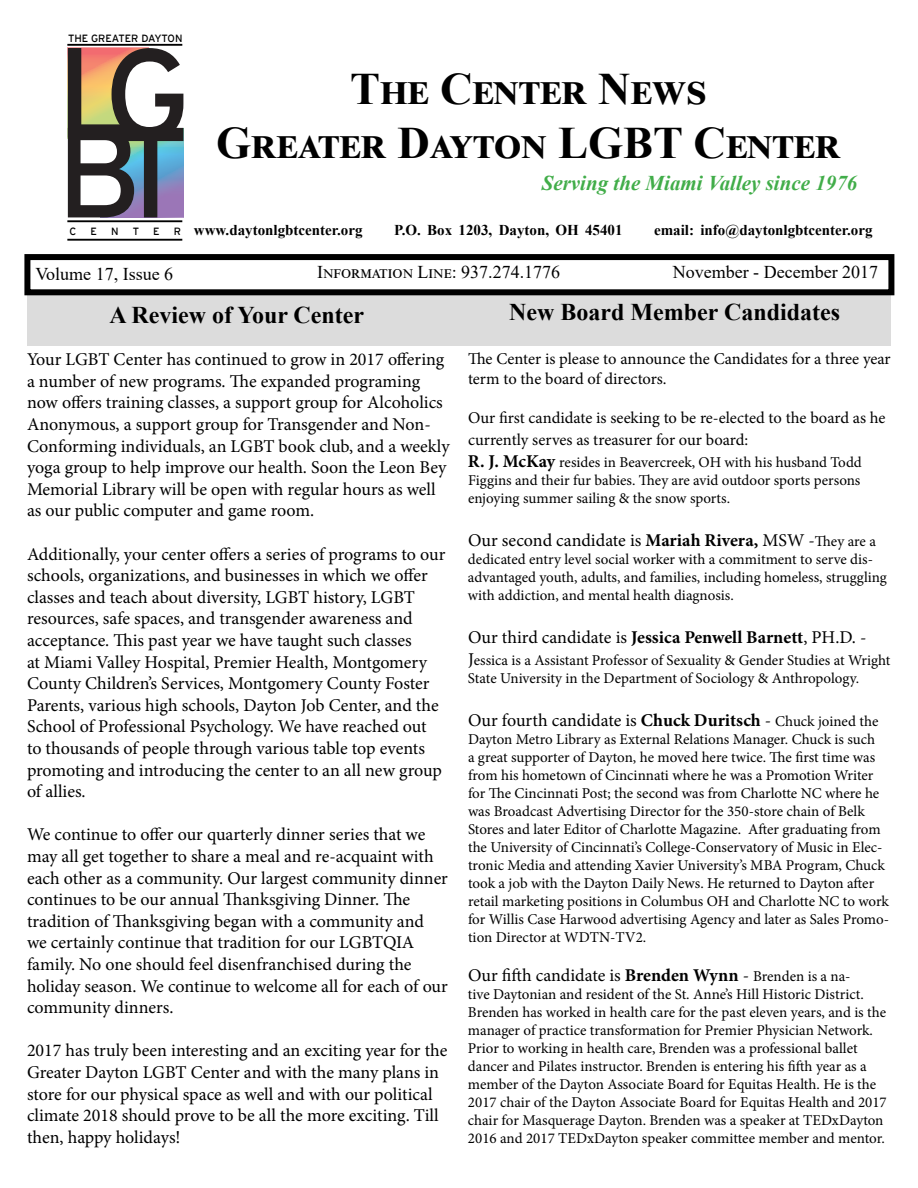
<style>
.page{position:relative;width:918px;height:1188px;background:#fff}
.page>*{position:absolute;margin:0;border:0;box-sizing:border-box;transform-origin:0 0}
.t1{font:700 45px/54px "Times New Roman";letter-spacing:.005em;color:#000;text-align:center}
.t2{font:36.9px "Interstate";color:#231f20}
.t3{font:700 24px "Times New Roman";color:#000}
.t4{font:italic 700 21px "Times New Roman";color:#41ad49}
.t5{font:18px/21.6px "Minion Pro";letter-spacing:-.005em;color:#000}
.t6{font:18px "Times New Roman";color:#000}
.t7{font:16.5px/19.8px "Minion Pro";letter-spacing:-.005em;color:#000}
.t8{font:15px/18px "Minion Pro";letter-spacing:-.005em;color:#000}
.t9{font:700 15px "Times New Roman";color:#000}
.t10{font:10.65px "Interstate";color:#231f20;scale:.94 1}
.t11{font:10.5px "Interstate";color:#000}
.s1{font-weight:700;font-size:18px}
.s2{font-weight:700}
.s3{font-size:15px}
.s4{font-size:18px}
</style>
<div class="page">
<hr style="left:67px;top:44px;width:115px;height:2px;background:#000">
<svg style="left:67px;top:48px;width:117px;height:174px"></svg>
<hr style="left:67px;top:220px;width:115px;height:2px;background:#000">
<hr style="left:67px;top:239px;width:115px;height:2px;background:#000">
<div style="left:24px;top:254px;width:870px;height:41px;border:6px solid #000"></div>
<svg style="left:538px;top:254px;width:323px;height:38px"></svg>
<div style="left:27px;top:292px;width:864px;height:54px;background:#dcdcdc"></div>
<p class="t11" style="left:68px;top:32px;width:116px">THE GREATER DAYTON</p>
<h1 class="t1" style="left:216px;top:61px;width:621px">The Center News<br>Greater Dayton LGBT Center</h1>
<p class="t4" style="left:542px;top:169px;width:317px">Serving the Miami Valley since 1976</p>
<p class="t9" style="left:194px;top:219px;width:170px">www.daytonlgbtcenter.org</p>
<p class="t9" style="left:394px;top:219px;width:230px">P.O. Box 1203, Dayton, OH 45401</p>
<p class="t9" style="left:654px;top:219px;width:220px">email: info@daytonlgbtcenter.org</p>
<p class="t6" style="left:317px;top:260px;width:245px">Information Line: 937.274.1776</p>
<h3 class="t3" style="left:110px;top:298px;width:256px">A Review of Your Center</h3>
<p class="t5" style="left:27px;top:349px;width:424px">Your LGBT Center has continued to grow in 2017 offering a number of new programs. The expanded programing now offers training classes, a support group for Alcoholics Anonymous, a support group for Transgender and Non-Conforming individuals, an LGBT book club, and a weekly yoga group to help improve our health. Soon the Leon Bey Memorial Library will be open with regular hours as well as our public computer and game room.</p>
<p class="t5" style="left:27px;top:543px;width:420px">Additionally, your center offers a series of programs to our schools, organizations, and businesses in which we offer classes and teach about diversity, LGBT history, LGBT resources, safe spaces, and transgender awareness and acceptance. This past year we have taught such classes<br>at Miami Valley Hospital, Premier Health, Montgomery County Children’s Services, Montgomery County Foster Parents, various high schools, Dayton Job Center, and the School of Professional Psychology. We have reached out to thousands of people through various table top events promoting and introducing the center to an all new group of allies.</p>
<p class="t5" style="left:27px;top:824px;width:422px">We continue to offer our quarterly dinner series that we may all get together to share a meal and re-acquaint with each other as a community. Our largest community dinner continues to be our annual Thanksgiving Dinner. The tradition of Thanksgiving began with a community and we certainly continue that tradition for our LGBTQIA family. No one should feel disenfranchised during the holiday season. We continue to welcome all for each of our community dinners.</p>
<p class="t5" style="left:27px;top:1040px;width:422px">2017 has truly been interesting and an exciting year for the Greater Dayton LGBT Center and with the many plans in store for our physical space as well and with our political climate 2018 should prove to be all the more exciting. Till then, happy holidays!</p>
<p class="t11" style="left:70px;top:225px;width:8px">C</p>
<p class="t11" style="left:91px;top:225px;width:8px">E</p>
<p class="t11" style="left:111px;top:225px;width:9px">N</p>
<p class="t11" style="left:133px;top:225px;width:8px">T</p>
<p class="t11" style="left:153px;top:225px;width:8px">E</p>
<p class="t11" style="left:174px;top:225px;width:9px">R</p>
<p class="t6" style="left:36px;top:261px;width:139px">Volume 17, Issue 6</p>
<h2 class="t2" style="left:67px;top:223px;width:116px">LGBT</h2>
<p class="t10" style="left:110px;top:259px;width:9px">N</p>
<p class="t6" style="left:673px;top:259px;width:207px">November - December 2017</p>
<h3 class="t3" style="left:509px;top:295px;width:332px">New Board Member Candidates</h3>
<p class="t7" style="left:468px;top:349px;width:424px">The Center is please to announce the Candidates for a three year term to the board of directors.</p>
<p class="t7" style="left:468px;top:407px;width:419px;line-height:21.6px">Our first candidate is seeking to be re-elected to the board as he currently serves as treasurer for our board:</p>
<p class="t8" style="left:468px;top:453px;width:395px;text-align:justify"><span class="s1">R. J. McKay</span> resides in Beavercreek, OH with his husband Todd Figgins and their fur babies. They are avid outdoor sports persons enjoying summer sailing &amp; the snow sports.</p>
<p class="t5" style="left:468px;top:529px;width:409px">Our second candidate is <span class="s2">Mariah Rivera,</span> MSW -<span class="s3">They are a</span></p>
<p class="t8" style="left:468px;top:550px;width:420px">dedicated entry level social worker with a commitment to serve dis&shy;advantaged youth, adults, and families, including homeless, struggling with addiction, and mental health diagnosis.</p>
<p class="t5" style="left:468px;top:627px;width:400px">Our third candidate is <span class="s2">Jessica Penwell Barnett</span>, PH.D. -</p>
<p class="t8" style="left:468px;top:651px;width:424px"><span class="s4">J</span>essica is a Assistant Professor of Sexuality &amp; Gender Studies at Wright<br>State University in the Department of Sociology &amp; Anthropology.</p>
<p class="t5" style="left:468px;top:709px;width:412px">Our fourth candidate is <span class="s2">Chuck Duritsch</span> - <span class="s3">Chuck joined the</span></p>
<p class="t8" style="left:468px;top:730px;width:423px">Dayton Metro Library as External Relations Manager. Chuck is such<br>a great supporter of Dayton, he moved here twice. The first time was from his hometown of Cincinnati where he was a Promotion Writer for The Cincinnati Post; the second was from Charlotte NC where he was Broadcast Advertising Director for the 350-store chain of Belk Stores and later Editor of Charlotte Magazine. After graduating from the University of Cincinnati’s College-Conservatory of Music in Elec&shy;tronic Media and attending Xavier University’s MBA Program, Chuck took a job with the Dayton Daily News. He returned to Dayton after retail marketing positions in Columbus OH and Charlotte NC to work for Willis Case Harwood advertising Agency and later as Sales Promo&shy;tion Director at WDTN-TV2.</p>
<p class="t5" style="left:468px;top:965px;width:384px">Our fifth candidate is <span class="s2">Brenden Wynn</span> - <span class="s3">Brenden is a na-</span></p>
<p class="t8" style="left:468px;top:986px;width:420px">tive Daytonian and resident of the St. Anne’s Hill Historic District.<br>Brenden has worked in health care for the past eleven years, and is the manager of practice transformation for Premier Physician Network.<br>Prior to working in health care, Brenden was a professional ballet dancer and Pilates instructor. Brenden is entering his fifth year as a member of the Dayton Associate Board for Equitas Health. He is the 2017 chair of the Dayton Associate Board for Equitas Health and 2017 chair for Masquerage Dayton. Brenden was a speaker at TEDxDayton 2016 and 2017 TEDxDayton speaker committee member and mentor.</p>
</div>
